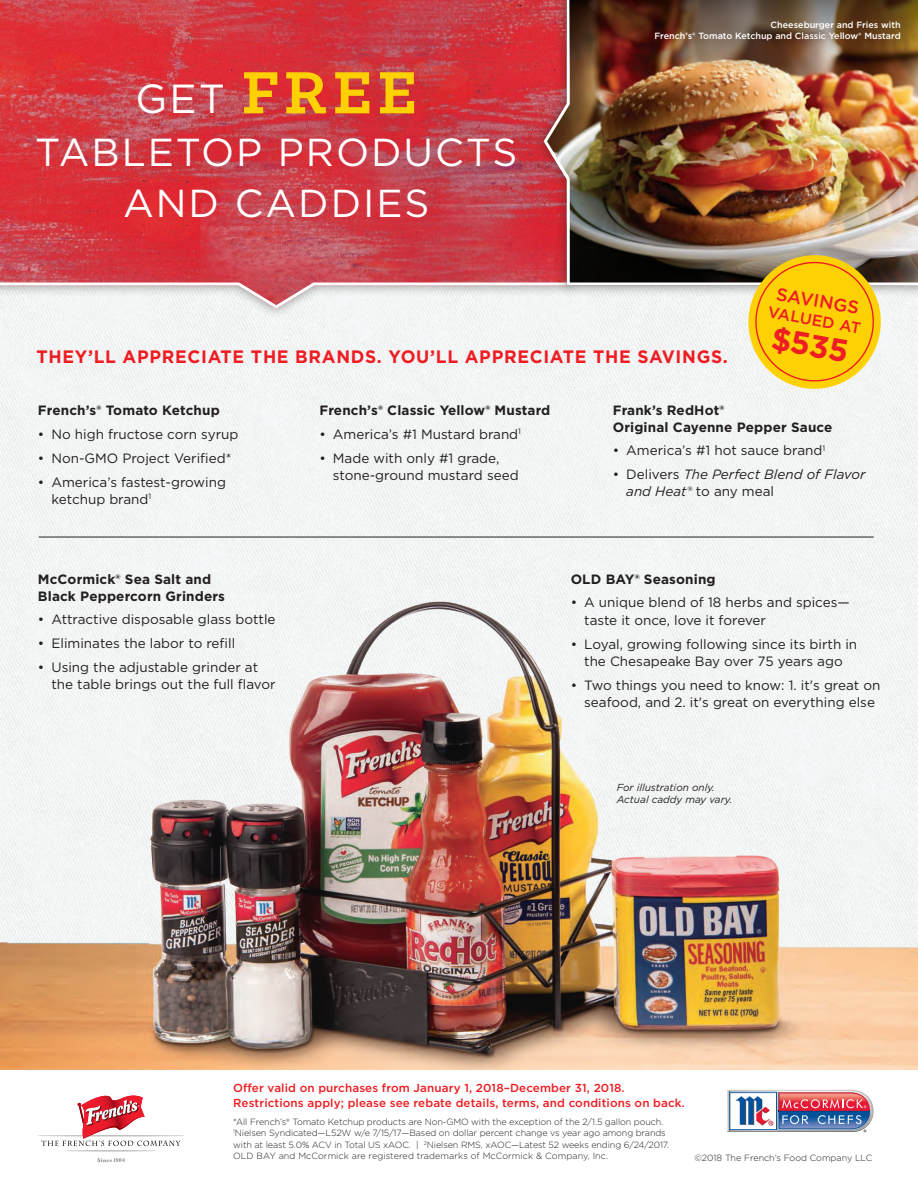
<style>
.page{position:relative;width:918px;height:1188px;background:#fff}
.page>*{position:absolute;margin:0;border:0;box-sizing:border-box;transform-origin:0 0}
.t1{font:700 67.5px "Klinic Slab";color:#fed105}
.t2{font:39px/51px "Gotham";letter-spacing:.05em;color:#fff;text-align:center}
.t3{font:700 31.5px "Gotham";color:#ee1d23}
.t4{font:700 18px "Gotham";letter-spacing:.04em;color:#ee1d23}
.t5{font:500 18px "Gotham";color:#ee1d23}
.t6{font:500 15.75px "Gotham";color:#ee1d23}
.t7{font:13.5px/17.2px "Gotham";color:#231f20}
.t8{font:700 13.5px "Gotham";letter-spacing:.01em;color:#231f20}
.t9{font:italic 13.5px/17.2px "Gotham";color:#231f20}
.t10{font:500 11.7px/15px "Gotham";letter-spacing:.01em;color:#ee1d23}
.t11{font:italic 10.2px "Gotham";color:#231f20}
.t12{font:300 9px/11.2px "Gotham";letter-spacing:-.01em;color:#231f20}
.t13{font:500 9px "Gotham";color:#fff}
.t14{font:300 9px "Gotham";letter-spacing:.01em;color:#231f20}
.t15{font:7.8px "Myriad Pro";color:#231f20}
.s1{font-family:"Gotham";font-weight:400;font-size:40.65px;color:#fff}
.s2{font-style:normal}
</style>
<div class="page">
<div style="left:0;top:297px;width:918px;height:272px;background:#f3f5f5"></div>
<svg style="left:97px;top:1158px;width:28px;height:4px"></svg>
<hr style="left:37px;top:1135px;width:148px;height:1px;background:#a0a1a1;border-radius:50%">
<hr style="left:66px;top:1150px;width:91px;height:1px;background:#a0a1a1;border-radius:50%">
<svg style="left:41px;top:1096px;width:140px;height:51px"></svg>
<img style="left:0;top:569px;width:918px;height:501px">
<div style="left:0;top:0;width:582px;height:319px;background:#f3f5f5"></div>
<svg style="left:0;top:0;width:533px;height:310px;background:#d24952"></svg>
<div style="left:533px;top:0;width:385px;height:297px;background:#231f20;opacity:.5"></div>
<img style="left:542px;top:0;width:376px;height:287px">
<hr style="left:39px;top:537px;width:835px;height:1px;background:#231f20">
<svg style="left:743px;top:250px;width:143px;height:144px;background:#eac741"></svg>
<img style="left:727px;top:1090px;width:132px;height:1px">
<svg style="left:727px;top:1091px;width:147px;height:41px"></svg>
<img style="left:570px;top:0;width:348px;height:71px">
<p class="t1" style="left:136px;top:48px;width:283px"><span class="s1">GET</span> FREE</p>
<p class="t2" style="left:35px;top:126px;width:484px">TABLETOP PRODUCTS<br>AND CADDIES</p>
<p class="t13" style="left:771px;top:19px;width:132px">Cheeseburger and Fries with</p>
<p class="t13" style="left:654px;top:30px;width:248px">French’s® Tomato Ketchup and Classic Yellow® Mustard</p>
<p class="t4" style="left:36px;top:345px;width:693px">THEY’LL APPRECIATE THE BRANDS. YOU’LL APPRECIATE THE SAVINGS.</p>
<p class="t5" style="left:779px;top:282px;width:85px;rotate:10deg">SAVINGS</p>
<p class="t6" style="left:770px;top:301px;width:96px;rotate:10deg">VALUED AT</p>
<p class="t3" style="left:775px;top:317px;width:79px;rotate:10deg">$535</p>
<p class="t8" style="left:38px;top:402px;width:183px">French’s® Tomato Ketchup</p>
<p class="t7" style="left:38px;top:425px;width:202px">• No high fructose corn syrup</p>
<p class="t7" style="left:38px;top:449px;width:195px">• Non-GMO Project Verified*</p>
<p class="t7" style="left:51px;top:473px;width:176px;text-indent:-14px">• America’s fastest-growing ketchup brand<sup>1</sup></p>
<p class="t8" style="left:38px;top:570px;width:175px">McCormick® Sea Salt and</p>
<p class="t8" style="left:38px;top:587px;width:189px">Black Peppercorn Grinders</p>
<p class="t7" style="left:38px;top:610px;width:239px">• Attractive disposable glass bottle</p>
<p class="t7" style="left:38px;top:634px;width:199px">• Eliminates the labor to refill</p>
<p class="t7" style="left:51px;top:658px;width:226px;text-indent:-14px">• Using the adjustable grinder at the table brings out the full flavor</p>
<p class="t8" style="left:319px;top:402px;width:233px">French’s® Classic Yellow® Mustard</p>
<p class="t7" style="left:319px;top:425px;width:203px">• America’s #1 Mustard brand<sup>1</sup></p>
<p class="t7" style="left:333px;top:449px;width:187px;text-indent:-14px">• Made with only #1 grade, stone-ground mustard seed</p>
<p class="t8" style="left:613px;top:402px;width:113px">Frank’s RedHot®</p>
<p class="t8" style="left:613px;top:418px;width:221px">Original Cayenne Pepper Sauce</p>
<p class="t7" style="left:613px;top:441px;width:214px">• America’s #1 hot sauce brand<sup>1</sup></p>
<p class="t9" style="left:626px;top:465px;width:241px;text-indent:-13px"><span class="s2">• Delivers</span> The Perfect Blend of Flavor and Heat® <span class="s2">to any meal</span></p>
<p class="t8" style="left:571px;top:570px;width:147px">OLD BAY® Seasoning</p>
<p class="t7" style="left:584px;top:594px;width:267px;text-indent:-14px">• A unique blend of 18 herbs and spices— taste it once, love it forever</p>
<p class="t7" style="left:571px;top:635px;width:288px;text-align:center">• Loyal, growing following since its birth in the Chesapeake Bay over 75 years ago</p>
<p class="t7" style="left:571px;top:676px;width:311px;text-align:center">• Two things you need to know: 1. it's great on seafood, and 2. it's great on everything else</p>
<p class="t11" style="left:617px;top:781px;width:100px">For illustration only.</p>
<p class="t11" style="left:617px;top:793px;width:117px">Actual caddy may vary.</p>
<p class="t10" style="left:233px;top:1080px;width:453px">Offer valid on purchases from January 1, 2018–December 31, 2018.<br>Restrictions apply; please see rebate details, terms, and conditions on back.</p>
<p class="t12" style="left:233px;top:1116px;width:432px">*All French’s® Tomato Ketchup products are Non-GMO with the exception of the 2/1.5 gallon pouch.</p>
<p class="t12" style="left:233px;top:1127px;width:438px"><sup>1</sup>Nielsen Syndicated—L52W w/e 7/15/17—Based on dollar percent change vs year ago among brands with at least 5.0% ACV in Total US xAOC. | <sup>2</sup>Nielsen RMS, xAOC—Latest 52 weeks ending 6/24/2017.</p>
<p class="t14" style="left:233px;top:1150px;width:376px">OLD BAY and McCormick are registered trademarks of McCormick &amp; Company, Inc.</p>
<p class="t15" style="left:863px;top:1128px;width:5px">®</p>
<p class="t12" style="left:694px;top:1152px;width:180px">©2018 The French’s Food Company LLC</p>
</div>
